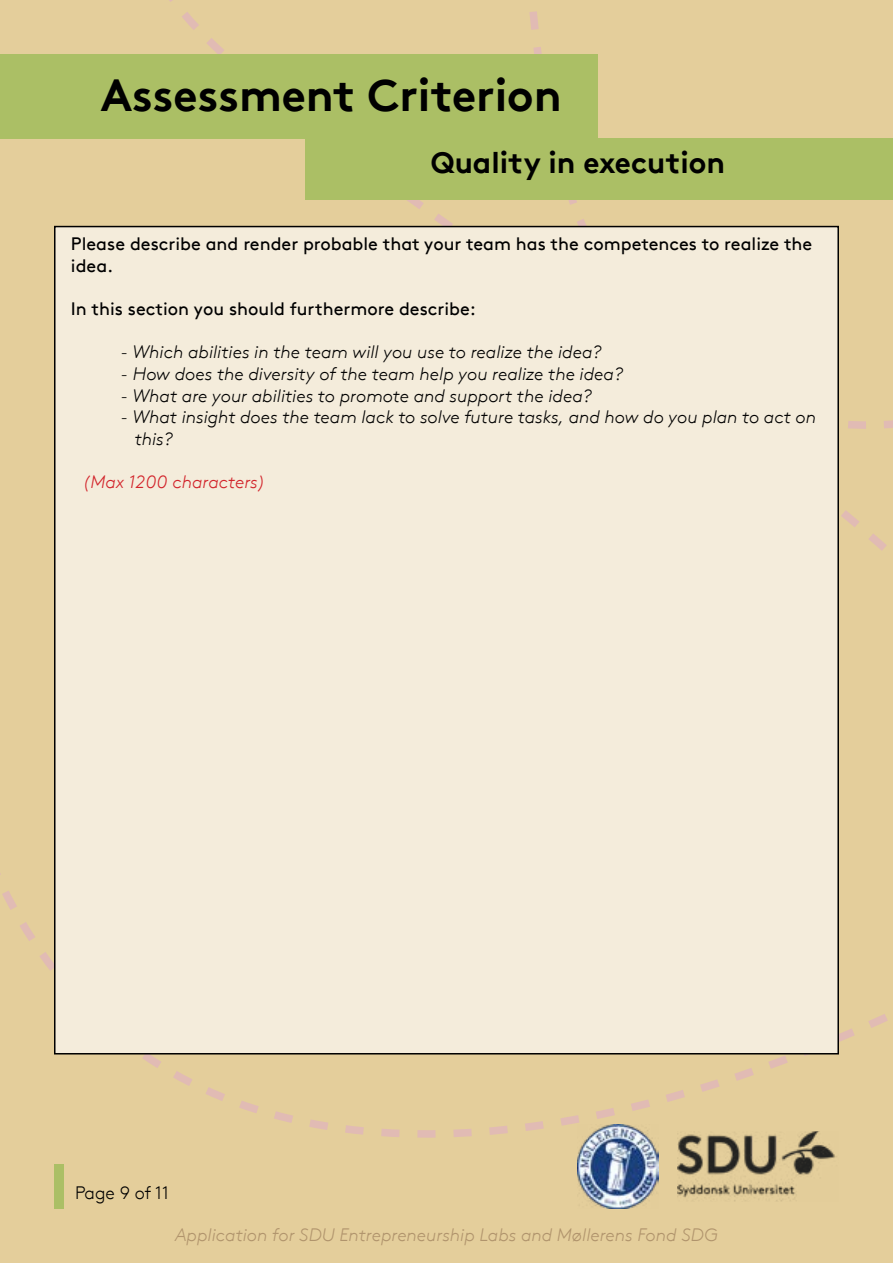
<style>
.page{position:relative;width:893px;height:1263px;background:#e4ce9b}
.page>*{position:absolute;margin:0;border:0;box-sizing:border-box;transform-origin:0 0}
.t1{font:700 45px "Brown Pro TT";color:#000}
.t2{font:700 30px "Brown Pro TT";color:#000}
.t3{font:italic 300 18px/21.6px "Brown Pro TT";color:#000}
.t4{font:18px/21.6px "Brown Pro TT";color:#000}
.t5{font:italic 300 18px "Brown Pro TT";color:#7d5a3e}
.t6{font:italic 300 18px "Brown Pro TT";color:#d2232a}
.t7{font:300 18px "Brown Pro TT";color:#000}
</style>
<div class="page">
<div style="left:0;top:54px;width:598px;height:85px;background:#abbf65"></div>
<div style="left:306px;top:139px;width:587px;height:61px;background:#abbf65"></div>
<div style="left:55px;top:227px;width:783px;height:827px;background:#f4ecdb"></div>
<h1 class="t1" style="left:101px;top:59px;width:462px">Assessment Criterion</h1>
<h2 class="t2" style="left:431px;top:138px;width:296px">Quality in execution</h2>
<p class="t4" style="left:71px;top:232px;width:743px">Please describe and render probable that your team has the competences to realize the idea.</p>
<p class="t4" style="left:71px;top:297px;width:407px">In this section you should furthermore describe:</p>
<p class="t3" style="left:121px;top:340px;width:482px">- Which abilities in the team will you use to realize the idea?</p>
<p class="t3" style="left:121px;top:362px;width:504px">- How does the diversity of the team help you realize the idea?</p>
<p class="t3" style="left:121px;top:383px;width:473px">- What are your abilities to promote and support the idea?</p>
<p class="t3" style="left:135px;top:405px;width:683px;text-indent:-14px">- What insight does the team lack to solve future tasks, and how do you plan to act on this?</p>
<p class="t6" style="left:83px;top:469px;width:185px">(Max 1200 characters)</p>
<p class="t7" style="left:75px;top:1179px;width:96px">Page 9 of 11</p>
<p class="t5" style="left:175px;top:1221px;width:544px">Application for SDU Entrepreneurship Labs and Møllerens Fond SDG</p>
</div>
